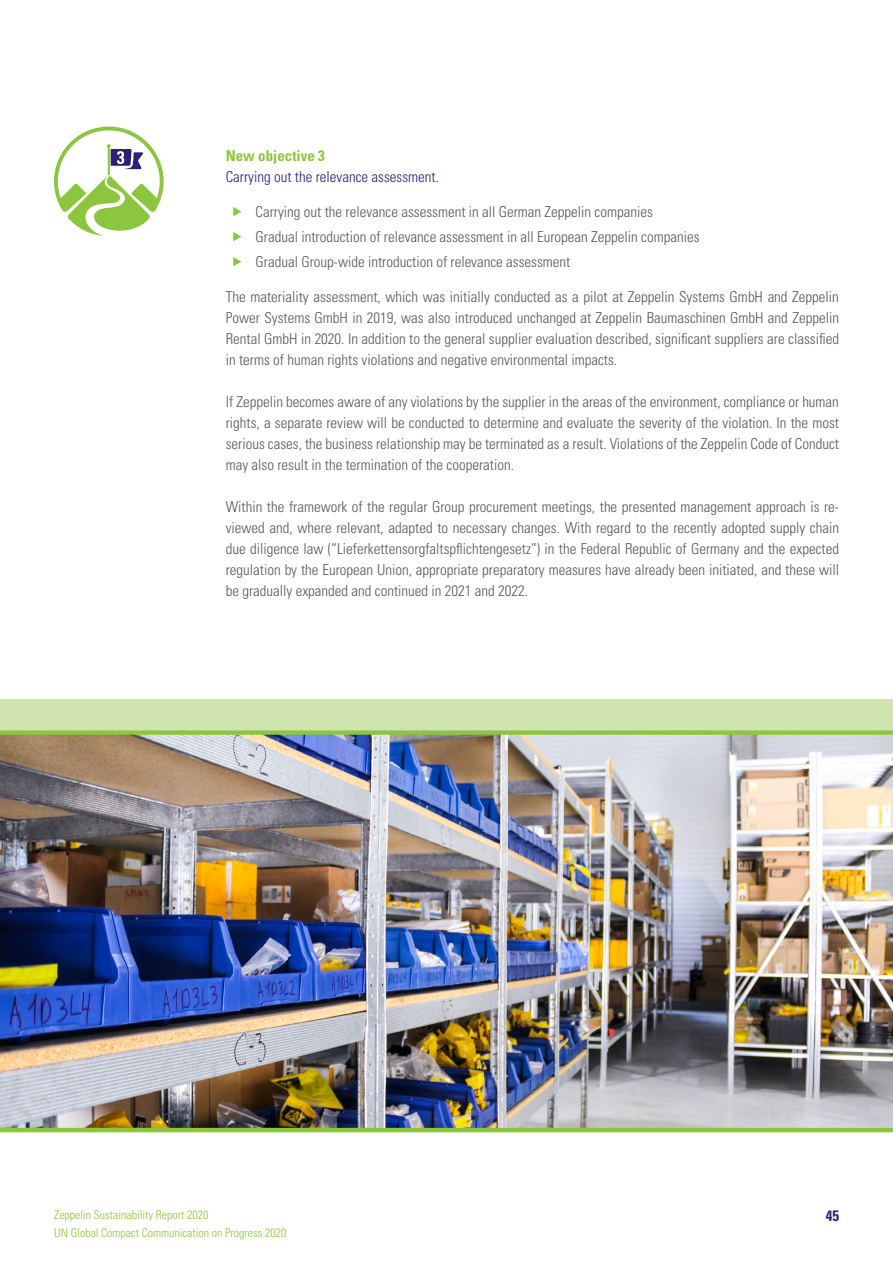
<style>
.page{position:relative;width:893px;height:1263px;background:#fff}
.page>*{position:absolute;margin:0;border:0;box-sizing:border-box;transform-origin:0 0}
.t1{font:300 condensed 15px/21px "Univers";color:#57585a;text-align:justify}
.t2{font:300 condensed 15px "Univers";color:#2a2176}
.t3{font:700 condensed 15px "Univers";color:#8bc63e}
.t4{font:700 condensed 15px "Univers";color:#2a2176}
.t5{font:300 condensed 12px "Univers";color:#8bc63e}
</style>
<div class="page">
<svg style="left:54px;top:126px;width:110px;height:110px"></svg>
<div style="left:0;top:699px;width:893px;height:31px;background:#cfe4ae"></div>
<img style="left:0;top:730px;width:893px;height:402px">
<p class="t3" style="left:226px;top:147px;width:101px">New objective 3</p>
<p class="t2" style="left:226px;top:168px;width:215px">Carrying out the relevance assessment.</p>
<p class="t1" style="left:256px;top:199px;width:445px;line-height:25.2px;text-align:left">Carrying out the relevance assessment in all German Zeppelin companies<br>Gradual introduction of relevance assessment in all European Zeppelin companies<br>Gradual Group-wide introduction of relevance assessment</p>
<p class="t1" style="left:226px;top:286px;width:615px">The materiality assessment, which was initially conducted as a pilot at Zeppelin Systems GmbH and Zeppelin Power Systems GmbH in 2019, was also introduced unchanged at Zeppelin Baumaschinen GmbH and Zeppelin Rental GmbH in 2020. In addition to the general supplier evaluation described, significant suppliers are classified in terms of human rights violations and negative environmental impacts.</p>
<p class="t1" style="left:226px;top:391px;width:615px">If Zeppelin becomes aware of any violations by the supplier in the areas of the environment, compliance or human rights, a separate review will be conducted to determine and evaluate the severity of the violation. In the most serious cases, the business relationship may be terminated as a result. Violations of the Zeppelin Code of Conduct may also result in the termination of the cooperation.</p>
<p class="t1" style="left:226px;top:496px;width:615px">Within the framework of the regular Group procurement meetings, the presented management approach is re&shy;viewed and, where relevant, adapted to necessary changes. With regard to the recently adopted supply chain due diligence law (“Lieferkettensorgfaltspflichtengesetz”) in the Federal Republic of Germany and the expected regulation by the European Union, appropriate preparatory measures have already been initiated, and these will be gradually expanded and continued in 2021 and 2022.</p>
<p class="t5" style="left:54px;top:1207px;width:156px">Zeppelin Sustainability Report 2020</p>
<p class="t4" style="left:826px;top:1206px;width:15px">45</p>
<p class="t5" style="left:54px;top:1225px;width:234px">UN Global Compact Communication on Progress 2020</p>
</div>
